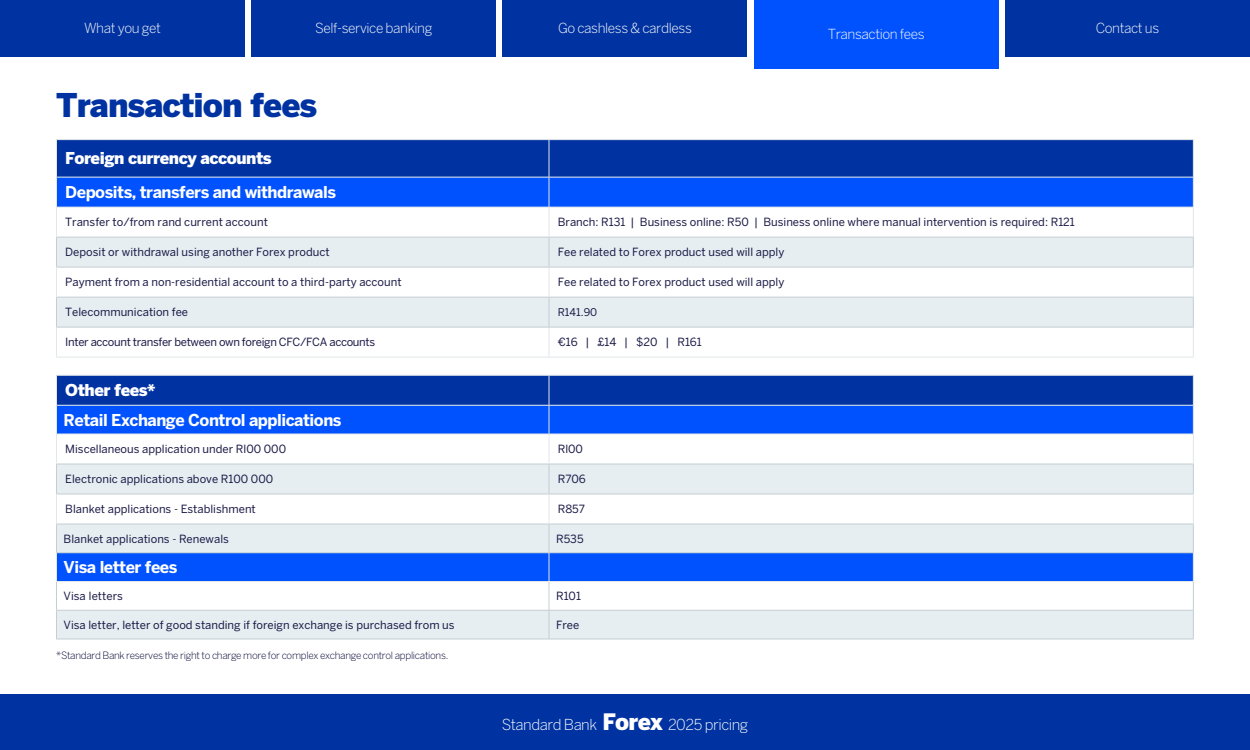
<style>
.page{position:relative;width:1250px;height:750px;background:#fff}
.page>*{position:absolute;margin:0;border:0;box-sizing:border-box;transform-origin:0 0}
.t1{font:900 32.5px "Benton Sans";letter-spacing:-.03em;color:#0033a1}
.t2{font:700 16.25px "Benton Sans";letter-spacing:-.03em;color:#fff}
.t3{font:900 16.25px "Benton Sans";letter-spacing:-.03em;color:#fff}
.t4{font:300 15px "Benton Sans";letter-spacing:-.03em;color:#fff}
.t5{font:300 13.75px "Benton Sans";letter-spacing:-.03em;color:#fff}
.t6{font:11.25px "Benton Sans";color:#1a1a47}
.t7{font:11.25px "Benton Sans";letter-spacing:-.03em;color:#1a1a47}
.t8{font:10.62px "Benton Sans";color:#1a1a47}
.t9{font:300 10px "Benton Sans";letter-spacing:-.03em;color:#003}
.s1{font-weight:900;font-size:22.5px}
</style>
<div class="page">
<div style="left:0;top:694px;width:1250px;height:56px;background:#0033a1"></div>
<div style="left:57px;top:140px;width:1136px;height:37px;background:#0033a1"></div>
<div style="left:57px;top:178px;width:1136px;height:29px;background:#0052ff"></div>
<svg style="left:57px;top:208px;width:1136px;height:149px"></svg>
<svg style="left:57px;top:238px;width:1136px;height:89px;fill:#e7eef1"></svg>
<hr style="left:56px;top:327px;width:1px;height:30px;background:#e2e7e9">
<hr style="left:549px;top:327px;width:1px;height:30px;background:#e2e7e9">
<hr style="left:1193px;top:327px;width:1px;height:30px;background:#e2e7e9">
<hr style="left:56px;top:357px;width:493px;height:1px;background:#e2e7e9">
<hr style="left:549px;top:357px;width:645px;height:1px;background:#e2e7e9">
<hr style="left:56px;top:139px;width:493px;height:1px;background:#e2e7e9">
<hr style="left:56px;top:140px;width:1px;height:37px;background:#e2e7e9">
<hr style="left:549px;top:139px;width:645px;height:1px;background:#e2e7e9">
<hr style="left:549px;top:140px;width:1px;height:37px;background:#e2e7e9">
<hr style="left:1193px;top:140px;width:1px;height:37px;background:#e2e7e9">
<hr style="left:56px;top:237px;width:1px;height:30px;background:#c4ced4">
<hr style="left:56px;top:237px;width:493px;height:1px;background:#c4ced4">
<hr style="left:549px;top:237px;width:645px;height:1px;background:#c4ced4">
<hr style="left:549px;top:237px;width:1px;height:30px;background:#c4ced4">
<hr style="left:1193px;top:237px;width:1px;height:30px;background:#c4ced4">
<hr style="left:56px;top:267px;width:493px;height:1px;background:#c4ced4">
<hr style="left:549px;top:267px;width:645px;height:1px;background:#c4ced4">
<hr style="left:56px;top:297px;width:1px;height:30px;background:#c4ced4">
<hr style="left:56px;top:297px;width:493px;height:1px;background:#c4ced4">
<hr style="left:549px;top:297px;width:645px;height:1px;background:#c4ced4">
<hr style="left:549px;top:297px;width:1px;height:30px;background:#c4ced4">
<hr style="left:1193px;top:297px;width:1px;height:30px;background:#c4ced4">
<hr style="left:56px;top:327px;width:493px;height:1px;background:#c4ced4">
<hr style="left:549px;top:327px;width:645px;height:1px;background:#c4ced4">
<hr style="left:56px;top:207px;width:1px;height:30px;background:#e2e7e9">
<hr style="left:549px;top:207px;width:1px;height:30px;background:#e2e7e9">
<hr style="left:1193px;top:207px;width:1px;height:30px;background:#e2e7e9">
<hr style="left:56px;top:267px;width:1px;height:30px;background:#e2e7e9">
<hr style="left:549px;top:267px;width:1px;height:30px;background:#e2e7e9">
<hr style="left:1193px;top:267px;width:1px;height:30px;background:#e2e7e9">
<hr style="left:56px;top:177px;width:1px;height:30px;background:#e2e7e9">
<hr style="left:56px;top:177px;width:493px;height:1px;background:#e2e7e9">
<hr style="left:549px;top:177px;width:645px;height:1px;background:#e2e7e9">
<hr style="left:549px;top:177px;width:1px;height:30px;background:#e2e7e9">
<hr style="left:1193px;top:177px;width:1px;height:30px;background:#e2e7e9">
<hr style="left:56px;top:207px;width:493px;height:1px;background:#e2e7e9">
<hr style="left:549px;top:207px;width:645px;height:1px;background:#e2e7e9">
<svg style="left:57px;top:435px;width:1136px;height:29px"></svg>
<svg style="left:57px;top:465px;width:1136px;height:174px;fill:#e7eef1"></svg>
<hr style="left:56px;top:464px;width:1px;height:30px;background:#c4ced4">
<hr style="left:56px;top:464px;width:493px;height:1px;background:#c4ced4">
<hr style="left:549px;top:464px;width:645px;height:1px;background:#c4ced4">
<hr style="left:549px;top:464px;width:1px;height:30px;background:#c4ced4">
<hr style="left:1193px;top:464px;width:1px;height:30px;background:#c4ced4">
<hr style="left:56px;top:494px;width:493px;height:1px;background:#c4ced4">
<hr style="left:549px;top:494px;width:645px;height:1px;background:#c4ced4">
<hr style="left:56px;top:524px;width:493px;height:1px;background:#c4ced4">
<hr style="left:549px;top:524px;width:645px;height:1px;background:#c4ced4">
<hr style="left:56px;top:552px;width:493px;height:1px;background:#c4ced4">
<hr style="left:549px;top:552px;width:645px;height:1px;background:#c4ced4">
<hr style="left:56px;top:434px;width:1px;height:30px;background:#e2e7e9">
<hr style="left:549px;top:434px;width:1px;height:30px;background:#e2e7e9">
<hr style="left:1193px;top:434px;width:1px;height:30px;background:#e2e7e9">
<hr style="left:56px;top:494px;width:1px;height:30px;background:#e2e7e9">
<hr style="left:549px;top:494px;width:1px;height:30px;background:#e2e7e9">
<hr style="left:1193px;top:494px;width:1px;height:30px;background:#e2e7e9">
<hr style="left:56px;top:610px;width:493px;height:1px;background:#c4ced4">
<hr style="left:549px;top:610px;width:645px;height:1px;background:#c4ced4">
<hr style="left:56px;top:639px;width:493px;height:1px;background:#c4ced4">
<hr style="left:549px;top:639px;width:645px;height:1px;background:#c4ced4">
<svg style="left:56px;top:525px;width:1px;height:114px"></svg>
<svg style="left:549px;top:525px;width:1px;height:114px"></svg>
<svg style="left:56px;top:375px;width:1138px;height:59px;background:#0949d0"></svg>
<svg style="left:1193px;top:524px;width:1px;height:115px"></svg>
<hr style="left:56px;top:434px;width:493px;height:1px;background:#e2e7e9">
<hr style="left:56px;top:581px;width:493px;height:1px;background:#e2e7e9">
<hr style="left:549px;top:434px;width:645px;height:1px;background:#e2e7e9">
<hr style="left:549px;top:581px;width:645px;height:1px;background:#e2e7e9">
<div style="left:0;top:0;width:245px;height:56px;background:#0033a1"></div>
<div style="left:251px;top:0;width:245px;height:56px;background:#0033a1"></div>
<div style="left:1005px;top:0;width:245px;height:56px;background:#0033a1"></div>
<div style="left:502px;top:0;width:245px;height:56px;background:#0033a1"></div>
<div style="left:754px;top:0;width:245px;height:69px;background:#0052ff"></div>
<p class="t5" style="left:84px;top:20px;width:78px">What you get</p>
<p class="t5" style="left:315px;top:20px;width:119px">Self-service banking</p>
<p class="t5" style="left:558px;top:20px;width:135px">Go cashless &amp; cardless</p>
<p class="t5" style="left:828px;top:20px;width:99px">Transaction fees</p>
<p class="t5" style="left:1096px;top:20px;width:65px">Contact us</p>
<h1 class="t1" style="left:56px;top:86px;width:263px">Transaction fees</h1>
<h2 class="t3" style="left:65px;top:149px;width:208px">Foreign currency accounts</h2>
<h2 class="t2" style="left:65px;top:183px;width:272px">Deposits, transfers and withdrawals</h2>
<p class="t6" style="left:65px;top:216px;width:204px">Transfer to/from rand current account</p>
<p class="t6" style="left:558px;top:216px;width:519px">Branch: R131 | Business online: R50 | Business online where manual intervention is required: R121</p>
<p class="t6" style="left:65px;top:246px;width:266px">Deposit or withdrawal using another Forex product</p>
<p class="t6" style="left:558px;top:246px;width:228px">Fee related to Forex product used will apply</p>
<p class="t6" style="left:65px;top:276px;width:338px">Payment from a non-residential account to a third-party account</p>
<p class="t6" style="left:558px;top:276px;width:228px">Fee related to Forex product used will apply</p>
<p class="t6" style="left:65px;top:306px;width:124px">Telecommunication fee</p>
<p class="t8" style="left:558px;top:306px;width:41px">R141.90</p>
<p class="t7" style="left:65px;top:336px;width:311px">Inter account transfer between own foreign CFC/FCA accounts</p>
<p class="t6" style="left:558px;top:336px;width:146px">€16 | £14 | $20 | R161</p>
<h2 class="t3" style="left:65px;top:381px;width:92px">Other fees*</h2>
<h2 class="t2" style="left:64px;top:410px;width:280px">Retail Exchange Control applications</h2>
<p class="t6" style="left:65px;top:442px;width:222px">Miscellaneous application under Rl00 000</p>
<p class="t6" style="left:558px;top:442px;width:27px">Rl00</p>
<p class="t6" style="left:65px;top:472px;width:209px">Electronic applications above R100 000</p>
<p class="t6" style="left:558px;top:472px;width:30px">R706</p>
<p class="t6" style="left:65px;top:502px;width:192px">Blanket applications - Establishment</p>
<p class="t6" style="left:558px;top:502px;width:29px">R857</p>
<p class="t6" style="left:64px;top:532px;width:167px">Blanket applications - Renewals</p>
<p class="t6" style="left:556px;top:532px;width:29px">R535</p>
<h2 class="t2" style="left:64px;top:558px;width:115px">Visa letter fees</h2>
<p class="t6" style="left:64px;top:589px;width:61px">Visa Ietters</p>
<p class="t6" style="left:556px;top:589px;width:26px">R101</p>
<p class="t6" style="left:64px;top:618px;width:393px">Visa letter, letter of good standing if foreign exchange is purchased from us</p>
<p class="t6" style="left:556px;top:618px;width:25px">Free</p>
<p class="t9" style="left:56px;top:650px;width:394px">*Standard Bank reserves the right to charge more for complex exchange control applications.</p>
<h3 class="t4" style="left:502px;top:716px;width:248px">Standard Bank <span class="s1">Forex</span> 2025 pricing</h3>
</div>
